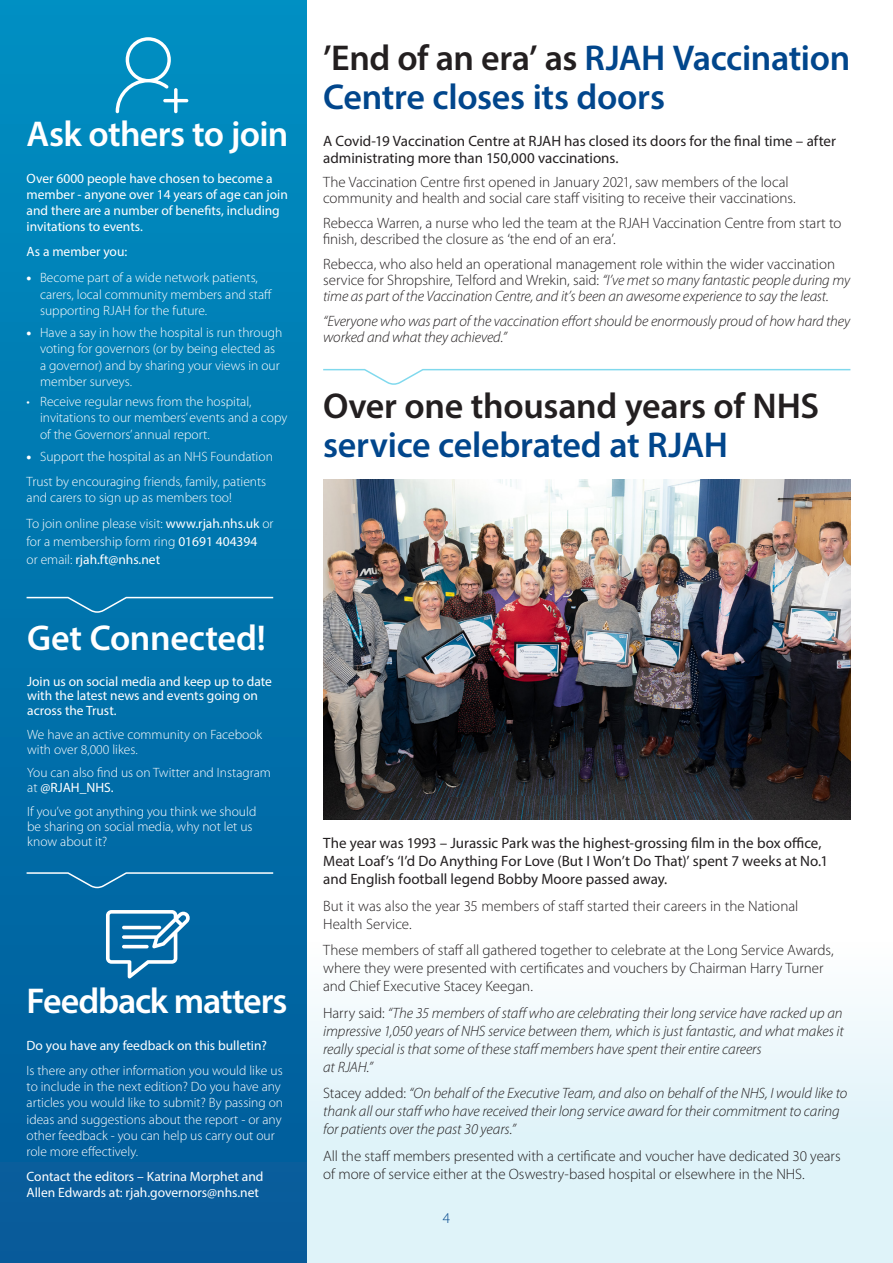
<style>
.page{position:relative;width:893px;height:1263px;background:#fff}
.page>*{position:absolute;margin:0;border:0;box-sizing:border-box;transform-origin:0 0}
.t1{font:600 36px/39px "Myriad Pro";letter-spacing:-.01em;color:#01468c}
.t2{font:600 36px/39px "Myriad Pro";letter-spacing:-.01em;color:#231f20}
.t3{font:600 36px "Myriad Pro";letter-spacing:-.02em;color:#fff}
.t4{font:300 15px/16.2px "Myriad Pro";letter-spacing:-.005em;color:#231f20}
.t5{font:italic 300 15px/18px "Myriad Pro";letter-spacing:-.01em;color:#231f20}
.t6{font:15px/18px "Myriad Pro";color:#231f20}
.t7{font:300 15px "Myriad Pro";color:#01468c}
.t8{font:300 13.5px/16.2px "Myriad Pro";color:#fff}
.t9{font:13.5px/16.2px "Myriad Pro";color:#fff}
.s1{font-weight:900}
.s2{font-weight:400}
.s3{color:#231f20}
.s4{font-style:italic}
.s5{color:#01468c}
.s6{font-style:normal}
</style>
<div class="page">
<img style="left:323px;top:479px;width:527px;height:341px">
<div style="left:0;top:858px;width:893px;height:405px;background:linear-gradient(to bottom,#fff,#d7f0f8)"></div>
<div style="left:0;top:0;width:307px;height:1263px;background:linear-gradient(to bottom,#008ec1,#035999)"></div>
<svg style="left:25px;top:596px;width:250px;height:17px;background:#1681b4"></svg>
<svg style="left:116px;top:37px;width:72px;height:76px;background:#259dc9"></svg>
<svg style="left:106px;top:910px;width:84px;height:68px"></svg>
<svg style="left:25px;top:871px;width:250px;height:18px;background:#1575ac"></svg>
<svg style="left:323px;top:368px;width:528px;height:17px"></svg>
<p class="t3" style="left:27px;top:111px;width:263px">Ask others to join</p>
<p class="t9" style="left:27px;top:170px;width:263px">Over 6000 people have chosen to become a member - anyone over 14 years of age can join and there are a number of benefits, including invitations to events.</p>
<p class="t9" style="left:27px;top:243px;width:102px">As a member you:</p>
<p class="t8" style="left:40px;top:270px;width:234px;text-indent:-13px"><span class="s1">•</span> Become part of a wide network patients, carers, local community members and staff supporting RJAH for the future.</p>
<p class="t8" style="left:40px;top:324px;width:244px;text-indent:-13px"><span class="s1">•</span> Have a say in how the hospital is run through voting for governors (or by being elected as a governor) and by sharing your views in our member surveys.</p>
<p class="t8" style="left:40px;top:393px;width:249px;text-indent:-13px">• Receive regular news from the hospital, invitations to our members’ events and a copy of the Governors’ annual report.</p>
<p class="t8" style="left:27px;top:448px;width:248px"><span class="s1">•</span> Support the hospital as an NHS Foundation</p>
<p class="t8" style="left:27px;top:473px;width:241px">Trust by encouraging friends, family, patients and carers to sign up as members too!</p>
<p class="t8" style="left:27px;top:515px;width:248px;line-height:18px">To join online please visit: <span class="s2">www.rjah.nhs.uk</span> or for a membership form ring <span class="s2">01691 404394<br></span>or email: <span class="s2">rjah.ft@nhs.net</span></p>
<p class="t3" style="left:27px;top:614px;width:240px">Get Connected!</p>
<p class="t9" style="left:27px;top:673px;width:246px;line-height:14.9px">Join us on social media and keep up to date with the latest news and events going on across the Trust.</p>
<p class="t8" style="left:27px;top:727px;width:237px;line-height:15px">We have an active community on Facebook with over 8,000 likes.</p>
<p class="t8" style="left:27px;top:765px;width:245px;line-height:15px">You can also find us on Twitter and Instagram at <span class="s2">@RJAH_NHS.</span></p>
<p class="t8" style="left:27px;top:804px;width:231px;line-height:15px">If you’ve got anything you think we should be sharing on social media, why not let us know about it?</p>
<p class="t3" style="left:27px;top:978px;width:262px">Feedback matters</p>
<p class="t9" style="left:27px;top:1037px;width:242px">Do you have any feedback on this bulletin?</p>
<p class="t8" style="left:27px;top:1062px;width:258px">Is there any other information you would like us to include in the next edition? Do you have any articles you would like to submit? By passing on ideas and suggestions about the report - or any other feedback - you can help us carry out our role more effectively.</p>
<p class="t9" style="left:27px;top:1168px;width:238px">Contact the editors – Katrina Morphet and<br>Allen Edwards at: rjah.governors@nhs.net</p>
<p class="t1" style="left:323px;top:37px;width:529px"><span class="s3">’End of an era’ as</span> RJAH Vaccination<br>Centre closes its doors</p>
<p class="t6" style="left:323px;top:133px;width:514px;line-height:16.2px">A Covid-19 Vaccination Centre at RJAH has closed its doors for the final time – after administrating more than 150,000 vaccinations.</p>
<p class="t4" style="left:323px;top:174px;width:474px">The Vaccination Centre first opened in January 2021, saw members of the local community and health and social care staff visiting to receive their vaccinations.</p>
<p class="t4" style="left:323px;top:215px;width:520px">Rebecca Warren, a nurse who led the team at the RJAH Vaccination Centre from start to finish, described the closure as ‘the end of an era’.</p>
<p class="t4" style="left:323px;top:256px;width:528px">Rebecca, who also held an operational management role within the wider vaccination service for Shropshire, Telford and Wrekin, said: <span class="s4">“I’ve met so many fantastic people during my time as part of the Vaccination Centre, and it’s been an awesome experience to say the least.</span></p>
<p class="t5" style="left:323px;top:313px;width:529px;line-height:16.2px">“Everyone who was part of the vaccination effort should be enormously proud of how hard they worked and what they achieved.”</p>
<p class="t2" style="left:323px;top:385px;width:497px">Over one thousand years of NHS <span class="s5">service celebrated at RJAH</span></p>
<p class="t6" style="left:323px;top:834px;width:506px">The year was 1993 – Jurassic Park was the highest-grossing film in the box office,<br>Meat Loaf’s ‘I’d Do Anything For Love (But I Won’t Do That)’ spent 7 weeks at No.1 and English football legend Bobby Moore passed away.</p>
<p class="t4" style="left:323px;top:897px;width:477px;line-height:18px">But it was also the year 35 members of staff started their careers in the National<br>Health Service.</p>
<p class="t4" style="left:323px;top:941px;width:512px;line-height:18px">These members of staff all gathered together to celebrate at the Long Service Awards, where they were presented with certificates and vouchers by Chairman Harry Turner and Chief Executive Stacey Keegan.</p>
<p class="t5" style="left:323px;top:1004px;width:522px"><span class="s6">Harry said:</span> “The 35 members of staff who are celebrating their long service have racked up an impressive 1,050 years of NHS service between them, which is just fantastic, and what makes it really special is that some of these staff members have spent their entire careers<br>at RJAH.”</p>
<p class="t5" style="left:323px;top:1084px;width:526px"><span class="s6">Stacey added:</span> “On behalf of the Executive Team, and also on behalf of the NHS, I would like to thank all our staff who have received their long service award for their commitment to caring for patients over the past 30 years.”</p>
<p class="t4" style="left:323px;top:1147px;width:519px;line-height:18px">All the staff members presented with a certificate and voucher have dedicated 30 years of more of service either at the Oswestry-based hospital or elsewhere in the NHS.</p>
<p class="t7" style="left:443px;top:1209px;width:9px">4</p>
</div>
